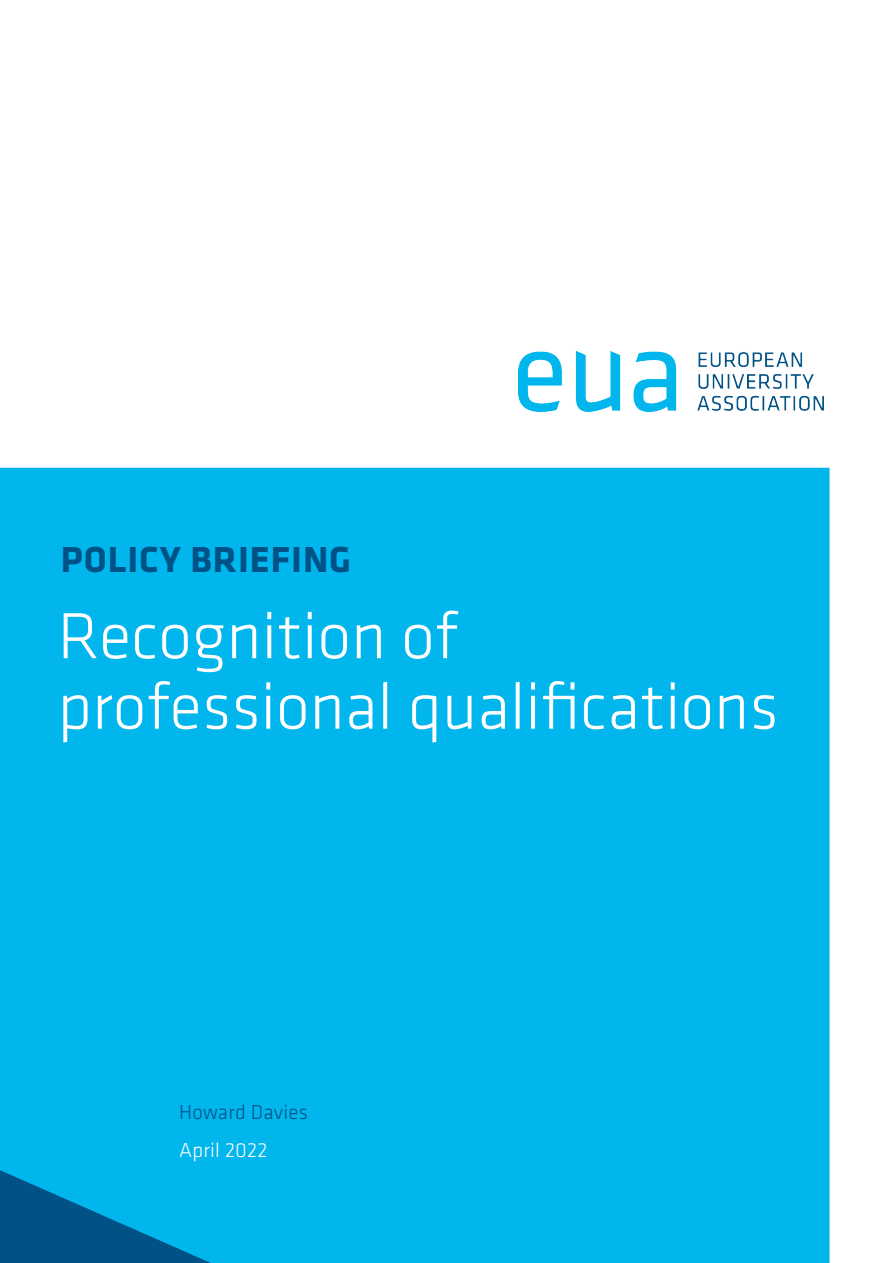
<style>
.page{position:relative;width:893px;height:1263px;background:#fff}
.page>*{position:absolute;margin:0;border:0;box-sizing:border-box;transform-origin:0 0}
.t1{font:300 67.5px/70.5px "Klavika Basic";color:#fff}
.t2{font:700 37.5px "Klavika Basic";letter-spacing:.025em;color:#005286}
.t3{font:300 21px "Klavika Basic";letter-spacing:.01em;color:#005286}
.t4{font:300 21px "Klavika Basic";letter-spacing:.01em;color:#fff}
</style>
<div class="page">
<div style="left:0;top:468px;width:829px;height:795px;background:#00b6ed"></div>
<svg style="left:0;top:1164px;width:240px;height:99px;background:#008cc1"></svg>
<img style="left:518px;top:351px;width:306px;height:60px">
<p class="t2" style="left:61px;top:533px;width:292px">POLICY BRIEFING</p>
<p class="t1" style="left:58px;top:600px;width:722px">Recognition of professional qualifications</p>
<p class="t3" style="left:179px;top:1099px;width:130px">Howard Davies</p>
<p class="t4" style="left:179px;top:1137px;width:90px">April 2022</p>
</div>
